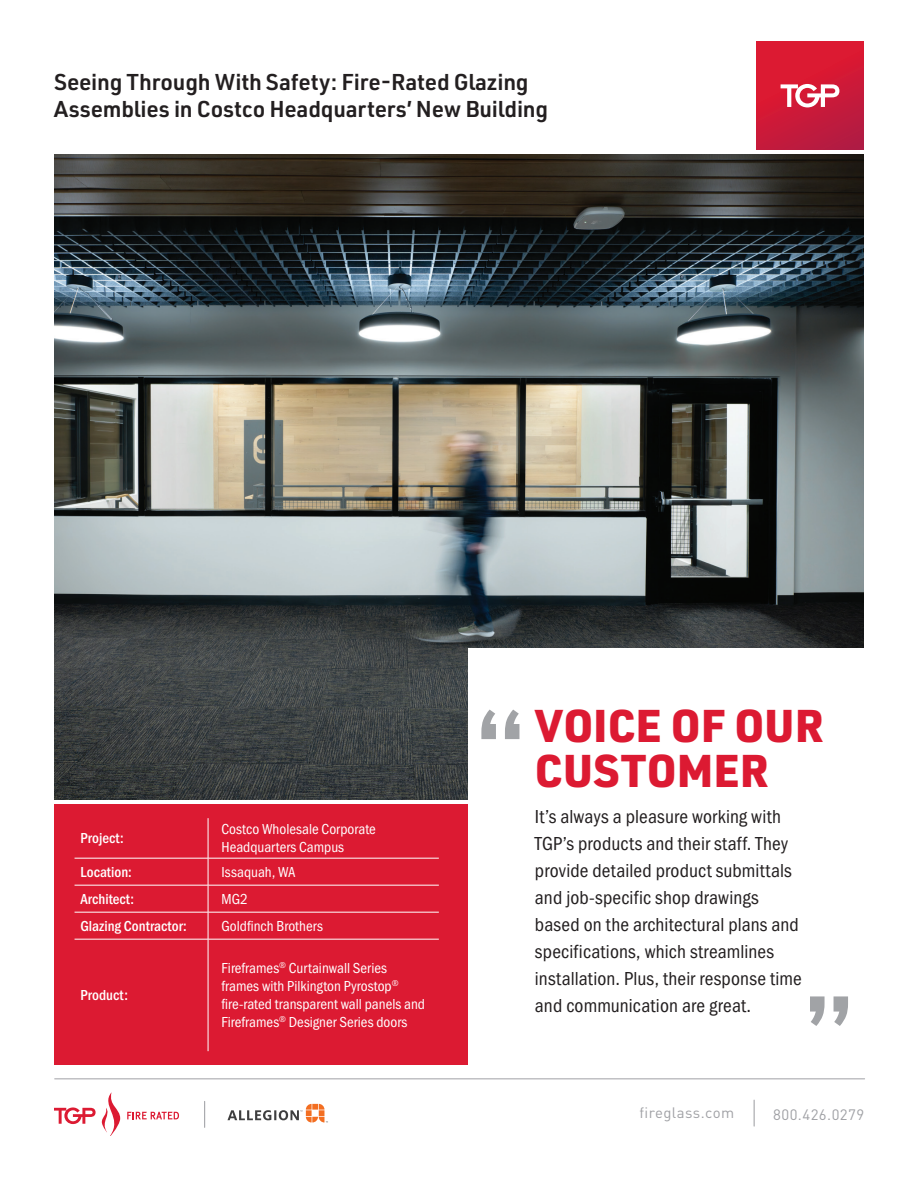
<style>
.page{position:relative;width:918px;height:1188px;background:#fff}
.page>*{position:absolute;margin:0;border:0;box-sizing:border-box;transform-origin:0 0}
.t1{font:900 45px/45px "URWDIN";color:#dc1a32}
.t2{font:600 22.5px/27px "URWDIN";letter-spacing:-.01em;color:#231f20}
.t3{font:19.5px/27px "Franklin Gothic URW Cond";letter-spacing:.01em;color:#231f20}
.t4{font:15px/18px "Franklin Gothic URW Cond";color:#fff}
.t5{font:500 15px "Franklin Gothic URW Cond";color:#fff}
.t6{font:15px "DIN Pro";letter-spacing:.03em;color:#a0a1a5}
</style>
<div class="page">
<hr style="left:55px;top:1078px;width:810px;height:1px;background:#a0a1a5">
<div style="left:756px;top:42px;width:108px;height:108px;background:linear-gradient(to bottom,#e31a2f,#bb1a3f)"></div>
<svg style="left:781px;top:84px;width:58px;height:23px"></svg>
<svg style="left:754px;top:1100px;width:1px;height:26px"></svg>
<svg style="left:204px;top:1101px;width:1px;height:26px"></svg>
<svg style="left:54px;top:1092px;width:125px;height:43px"></svg>
<svg style="left:227px;top:1104px;width:101px;height:18px"></svg>
<img style="left:55px;top:154px;width:809px;height:645px">
<div style="left:54px;top:805px;width:414px;height:260px;background:#dc1a32"></div>
<hr style="left:208px;top:818px;width:1px;height:40px;background:#fff">
<hr style="left:75px;top:858px;width:133px;height:1px;background:#fff">
<hr style="left:208px;top:858px;width:231px;height:1px;background:#fff">
<hr style="left:75px;top:885px;width:133px;height:1px;background:#fff">
<hr style="left:208px;top:885px;width:231px;height:1px;background:#fff">
<hr style="left:75px;top:912px;width:133px;height:1px;background:#fff">
<hr style="left:208px;top:912px;width:231px;height:1px;background:#fff">
<svg style="left:208px;top:858px;width:1px;height:81px"></svg>
<hr style="left:75px;top:939px;width:133px;height:1px;background:#fff">
<hr style="left:208px;top:939px;width:231px;height:1px;background:#fff">
<hr style="left:208px;top:939px;width:1px;height:112px;background:#fff">
<div style="left:468px;top:648px;width:397px;height:408px;background:#fff"></div>
<svg style="left:481px;top:710px;width:38px;height:29px"></svg>
<svg style="left:810px;top:996px;width:38px;height:30px"></svg>
<p class="t2" style="left:54px;top:68px;width:496px">Seeing Through With Safety: Fire-Rated Glazing<br>Assemblies in Costco Headquarters’ New Building</p>
<p class="t5" style="left:81px;top:827px;width:45px">Project:</p>
<p class="t4" style="left:222px;top:819px;width:156px">Costco Wholesale Corporate<br>Headquarters Campus</p>
<p class="t5" style="left:81px;top:861px;width:53px">Location:</p>
<p class="t4" style="left:222px;top:862px;width:76px">Issaquah, WA</p>
<p class="t5" style="left:81px;top:888px;width:55px">Architect:</p>
<p class="t4" style="left:222px;top:889px;width:28px">MG2</p>
<p class="t5" style="left:81px;top:915px;width:108px">Glazing Contractor:</p>
<p class="t4" style="left:222px;top:916px;width:103px">Goldfinch Brothers</p>
<p class="t5" style="left:81px;top:984px;width:49px">Product:</p>
<p class="t4" style="left:222px;top:958px;width:205px">Fireframes<sup>®</sup> Curtainwall Series frames with Pilkington Pyrostop<sup>® </sup>fire-rated transparent wall panels and Fireframes<sup>®</sup> Designer Series doors</p>
<h1 class="t1" style="left:535px;top:701px;width:290px">VOICE OF OUR<br>CUSTOMER</h1>
<p class="t3" style="left:535px;top:802px;width:268px">It’s always a pleasure working with TGP’s products and their staff. They provide detailed product submittals and job-specific shop drawings based on the architectural plans and specifications, which streamlines installation. Plus, their response time and communication are great.</p>
<p class="t6" style="left:639px;top:1101px;width:96px">fireglass.com</p>
<p class="t6" style="left:773px;top:1102px;width:93px">800.426.0279</p>
</div>
